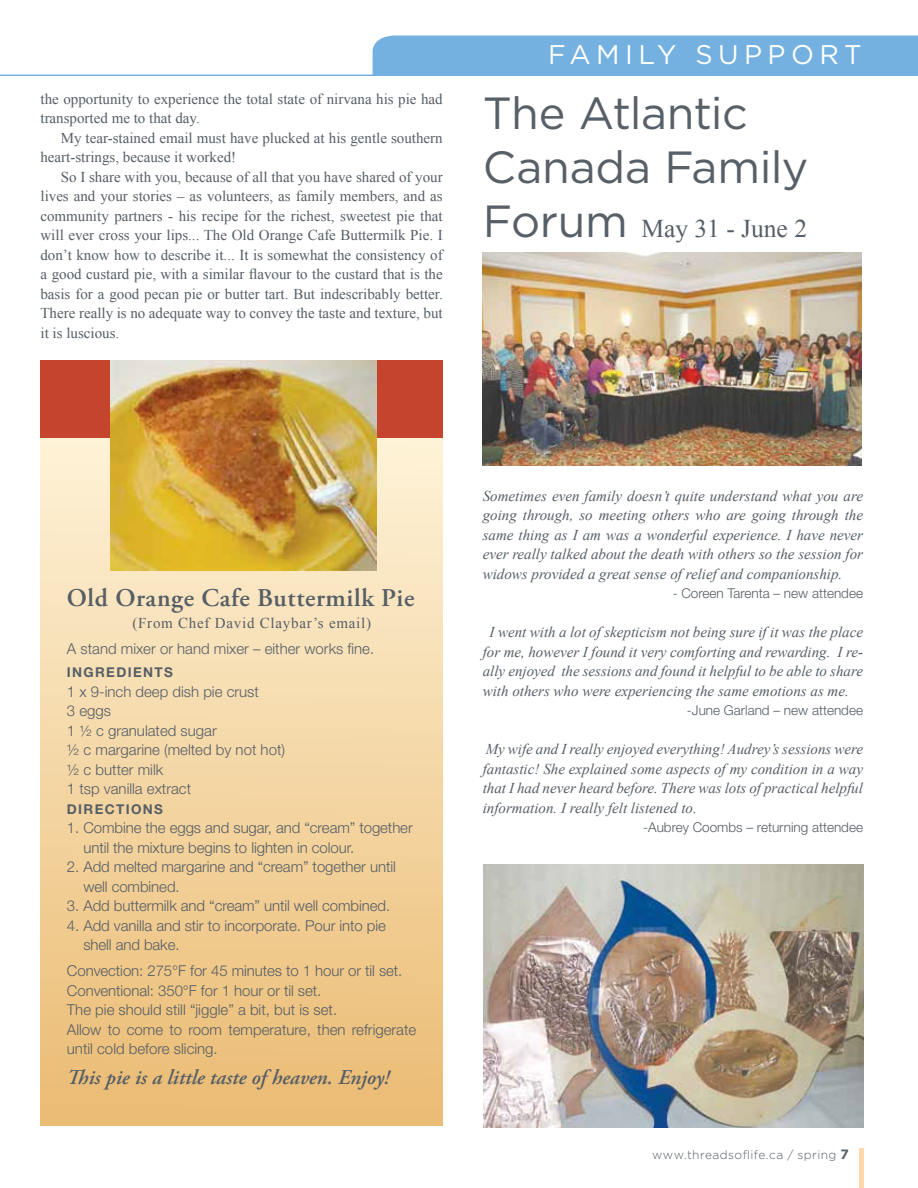
<style>
.page{position:relative;width:918px;height:1188px;background:#fff}
.page>*{position:absolute;margin:0;border:0;box-sizing:border-box;transform-origin:0 0}
.t1{font:45px/54px "Gotham";letter-spacing:-.01em;color:#586067}
.t2{font:27px "Gotham";letter-spacing:.2em;color:#fff}
.t3{font:600 25.5px "Adobe Garamond Pro";letter-spacing:.025em;color:#565e66}
.t4{font:25.5px "Times New Roman";color:#565e66}
.t5{font:italic 600 21px "Adobe Garamond Pro";color:#565e66}
.t6{font:italic 15px/19.5px "Times New Roman";color:#565e66;text-align:justify}
.t7{font:15px/19.5px "Times New Roman";color:#565e66}
.t8{font:300 15px/19.5px "Helvetica Neue LT Std";letter-spacing:-.005em;color:#565e66}
.t9{font:15px "Times New Roman";letter-spacing:.05em;color:#565e66}
.t10{font:300 13.5px "Helvetica Neue LT Std";color:#565e66}
.t11{font:700 13.5px "Helvetica Neue LT Std";letter-spacing:.1em;color:#565e66}
.t12{font:300 12px "Gotham";letter-spacing:.035em;color:#565e66}
.s1{font-family:"Gotham";font-size:45px;color:#586067}
.s2{font-weight:700;font-size:13.5px}
</style>
<div class="page">
<div style="left:373px;top:36px;width:545px;height:39px;background:#74b1e0"></div>
<hr style="left:0;top:75px;width:918px;height:1px;background:#74b1e0">
<div style="left:859px;top:1149px;width:5px;height:39px;background:#fed8aa"></div>
<div style="left:40px;top:387px;width:403px;height:738px;background:linear-gradient(to bottom,#fff6dd,#eabb73)"></div>
<div style="left:40px;top:360px;width:403px;height:78px;background:#c4442d"></div>
<img style="left:111px;top:360px;width:266px;height:210px">
<img style="left:484px;top:865px;width:379px;height:262px">
<img style="left:483px;top:252px;width:379px;height:213px">
<p class="t7" style="left:40px;top:89px;width:404px">the opportunity to experience the total state of nirvana his pie had transported me to that day.</p>
<p class="t7" style="left:40px;top:128px;width:404px;text-indent:20px">My tear-stained email must have plucked at his gentle southern heart-strings, because it worked!</p>
<p class="t7" style="left:40px;top:167px;width:404px;text-align:justify;text-indent:20px">So I share with you, because of all that you have shared of your lives and your stories – as volunteers, as family members, and as community partners - his recipe for the richest, sweetest pie that will ever cross your lips... The Old Orange Cafe Buttermilk Pie. I don’t know how to describe it... It is somewhat the consistency of a good custard pie, with a similar flavour to the custard that is the basis for a good pecan pie or butter tart. But indescribably better.<br>There really is no adequate way to convey the taste and texture, but it is luscious.</p>
<h2 class="t2" style="left:548px;top:37px;width:315px">FAMILY SUPPORT</h2>
<h1 class="t1" style="left:483px;top:85px;width:327px">The Atlantic<br>Canada Family</h1>
<h3 class="t4" style="left:483px;top:212px;width:326px"><span class="s1">Forum</span> May 31 - June 2</h3>
<h3 class="t3" style="left:67px;top:583px;width:349px">Old Orange Cafe Buttermilk Pie</h3>
<p class="t9" style="left:132px;top:613px;width:240px">(From Chef David Claybar’s email)</p>
<p class="t8" style="left:67px;top:639px;width:309px">A stand mixer or hand mixer – either works fine.</p>
<p class="t11" style="left:67px;top:664px;width:107px">INGREDIENTS</p>
<p class="t8" style="left:67px;top:681px;width:220px">1 x 9-inch deep dish pie crust<br>3 eggs<br>1 ½ c granulated sugar<br>½ c margarine (melted by not hot) ½ c butter milk<br>1 tsp vanilla extract</p>
<p class="t11" style="left:67px;top:801px;width:98px">DIRECTIONS</p>
<p class="t8" style="left:83px;top:818px;width:331px;text-indent:-16px">1. Combine the eggs and sugar, and “cream” together until the mixture begins to lighten in colour.</p>
<p class="t8" style="left:83px;top:857px;width:314px;text-indent:-16px">2. Add melted margarine and “cream” together until well combined.</p>
<p class="t8" style="left:67px;top:896px;width:325px">3. Add buttermilk and “cream” until well combined.</p>
<p class="t8" style="left:83px;top:915px;width:304px;text-indent:-16px">4. Add vanilla and stir to incorporate. Pour into pie shell and bake.</p>
<p class="t8" style="left:67px;top:961px;width:351px">Convection: 275°F for 45 minutes to 1 hour or til set.<br>Conventional: 350°F for 1 hour or til set.<br>The pie should still “jiggle” a bit, but is set.<br>Allow to come to room temperature, then refrigerate until cold before slicing.</p>
<h3 class="t5" style="left:67px;top:1066px;width:324px">This pie is a little taste of heaven. Enjoy!</h3>
<p class="t6" style="left:483px;top:486px;width:382px">Sometimes even family doesn’t quite understand what you are going through, so meeting others who are going through the same thing as I am was a wonderful experience. I have never ever really talked about the death with others so the session for widows provided a great sense of relief and companionship.</p>
<p class="t10" style="left:673px;top:585px;width:192px">- Coreen Tarenta – new attendee</p>
<p class="t6" style="left:483px;top:622px;width:382px;text-indent:7px">I went with a lot of skepticism not being sure if it was the place for me, however I found it very comforting and rewarding. I re&shy;ally enjoyed the sessions and found it helpful to be able to share with others who were experiencing the same emotions as me.</p>
<p class="t10" style="left:687px;top:702px;width:178px">-June Garland – new attendee</p>
<p class="t6" style="left:483px;top:739px;width:382px">My wife and I really enjoyed everything! Audrey’s sessions were fantastic! She explained some aspects of my condition in a way that I had never heard before. There was lots of practical helpful information. I really felt listened to.</p>
<p class="t10" style="left:643px;top:819px;width:221px">-Aubrey Coombs – returning attendee</p>
<p class="t12" style="left:652px;top:1147px;width:198px">www.threadsoflife.ca / spring <span class="s2">7</span></p>
</div>
